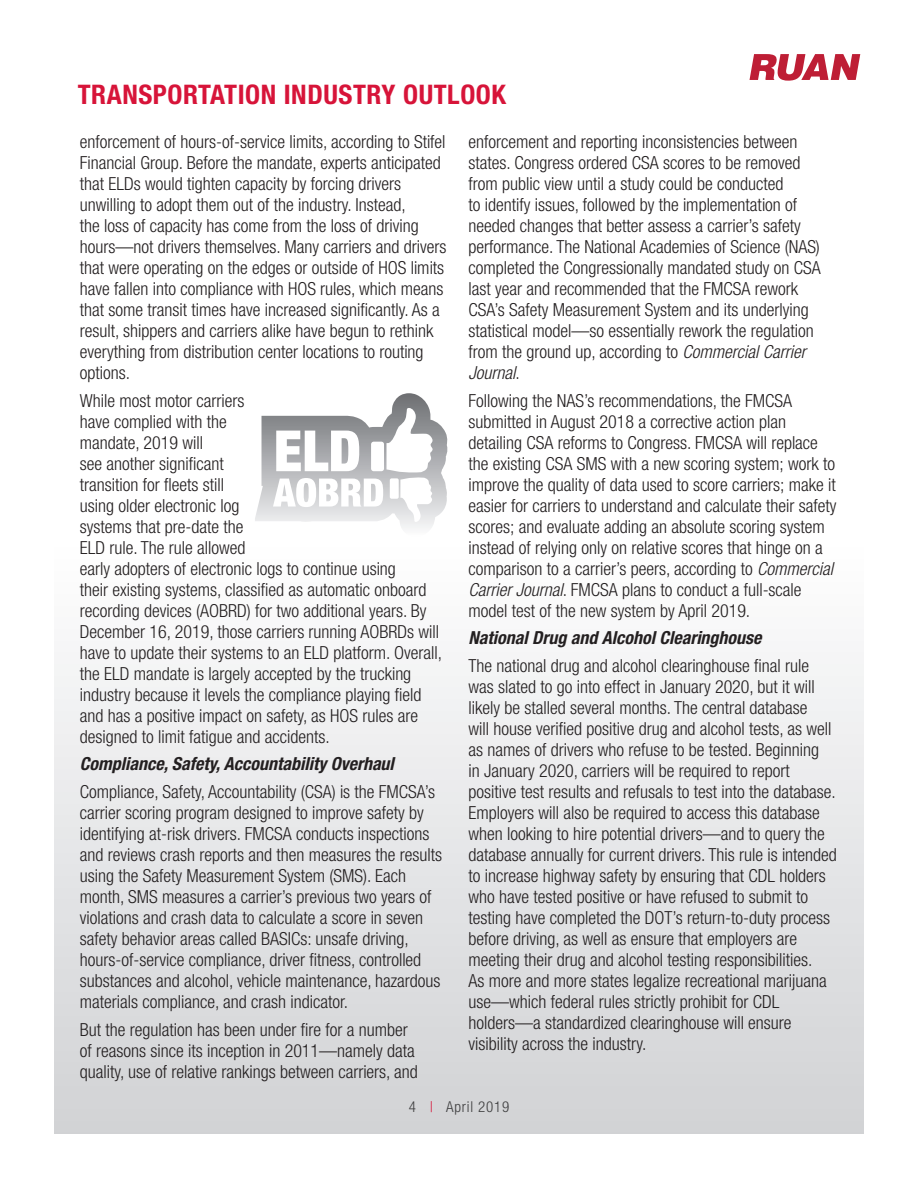
<style>
.page{position:relative;width:918px;height:1188px;background:#fff}
.page>*{position:absolute;margin:0;border:0;box-sizing:border-box;transform-origin:0 0}
.t1{font:700 condensed 27px "Helvetica Neue LT Std";letter-spacing:.02em;color:#d71439}
.t2{font:300 condensed 18px/21px "Helvetica Neue LT Std";color:#231f20}
.t3{font:italic 700 condensed 18px "Helvetica Neue LT Std";color:#231f20}
.t4{font:300 condensed 15px "Helvetica Neue LT Std";letter-spacing:.05em;color:#3e3e3f}
.s1{font-style:italic}
.s2{color:#d71439}
</style>
<div class="page">
<div style="left:54px;top:540px;width:810px;height:594px;background:linear-gradient(to bottom,#fefefe,#d1d2d4)"></div>
<svg style="left:750px;top:54px;width:110px;height:27px"></svg>
<svg style="left:255px;top:393px;width:193px;height:135px"></svg>
<p class="t1" style="left:78px;top:78px;width:430px">TRANSPORTATION INDUSTRY OUTLOOK</p>
<p class="t2" style="left:80px;top:131px;width:368px">enforcement of hours-of-service limits, according to Stifel Financial Group. Before the mandate, experts anticipated that ELDs would tighten capacity by forcing drivers unwilling to adopt them out of the industry. Instead,<br>the loss of capacity has come from the loss of driving hours—not drivers themselves. Many carriers and drivers that were operating on the edges or outside of HOS limits have fallen into compliance with HOS rules, which means that some transit times have increased significantly. As a result, shippers and carriers alike have begun to rethink everything from distribution center locations to routing options.</p>
<p class="t2" style="left:80px;top:390px;width:364px">While most motor carriers<br>have complied with the<br>mandate, 2019 will<br>see another significant<br>transition for fleets still<br>using older electronic log<br>systems that pre-date the<br>ELD rule. The rule allowed<br>early adopters of electronic logs to continue using<br>their existing systems, classified as automatic onboard recording devices (AOBRD) for two additional years. By December 16, 2019, those carriers running AOBRDs will have to update their systems to an ELD platform. Overall, the ELD mandate is largely accepted by the trucking industry because it levels the compliance playing field and has a positive impact on safety, as HOS rules are designed to limit fatigue and accidents.</p>
<p class="t3" style="left:80px;top:753px;width:316px">Compliance, Safety, Accountability Overhaul</p>
<p class="t2" style="left:80px;top:781px;width:364px">Compliance, Safety, Accountability (CSA) is the FMCSA’s carrier scoring program designed to improve safety by identifying at-risk drivers. FMCSA conducts inspections and reviews crash reports and then measures the results using the Safety Measurement System (SMS). Each month, SMS measures a carrier’s previous two years of violations and crash data to calculate a score in seven safety behavior areas called BASICs: unsafe driving, hours-of-service compliance, driver fitness, controlled substances and alcohol, vehicle maintenance, hazardous materials compliance, and crash indicator.</p>
<p class="t2" style="left:80px;top:1019px;width:340px">But the regulation has been under fire for a number of reasons since its inception in 2011—namely data quality, use of relative rankings between carriers, and</p>
<p class="t2" style="left:469px;top:131px;width:354px">enforcement and reporting inconsistencies between states. Congress ordered CSA scores to be removed from public view until a study could be conducted<br>to identify issues, followed by the implementation of needed changes that better assess a carrier’s safety performance. The National Academies of Science (NAS) completed the Congressionally mandated study on CSA last year and recommended that the FMCSA rework CSA’s Safety Measurement System and its underlying statistical model—so essentially rework the regulation from the ground up, according to <span class="s1">Commercial Carrier Journal</span>.</p>
<p class="t2" style="left:469px;top:390px;width:369px">Following the NAS’s recommendations, the FMCSA submitted in August 2018 a corrective action plan detailing CSA reforms to Congress. FMCSA will replace the existing CSA SMS with a new scoring system; work to improve the quality of data used to score carriers; make it easier for carriers to understand and calculate their safety scores; and evaluate adding an absolute scoring system instead of relying only on relative scores that hinge on a comparison to a carrier’s peers, according to <span class="s1">Commercial Carrier Journal</span>. FMCSA plans to conduct a full-scale model test of the new system by April 2019.</p>
<p class="t3" style="left:469px;top:627px;width:295px">National Drug and Alcohol Clearinghouse</p>
<p class="t2" style="left:469px;top:655px;width:370px">The national drug and alcohol clearinghouse final rule was slated to go into effect in January 2020, but it will likely be stalled several months. The central database<br>will house verified positive drug and alcohol tests, as well as names of drivers who refuse to be tested. Beginning<br>in January 2020, carriers will be required to report positive test results and refusals to test into the database.<br>Employers will also be required to access this database when looking to hire potential drivers—and to query the database annually for current drivers. This rule is intended to increase highway safety by ensuring that CDL holders who have tested positive or have refused to submit to testing have completed the DOT’s return-to-duty process before driving, as well as ensure that employers are meeting their drug and alcohol testing responsibilities.<br>As more and more states legalize recreational marijuana use—which federal rules strictly prohibit for CDL holders—a standardized clearinghouse will ensure visibility across the industry.</p>
<p class="t4" style="left:409px;top:1098px;width:102px">4 <span class="s2">|</span> April 2019</p>
</div>
